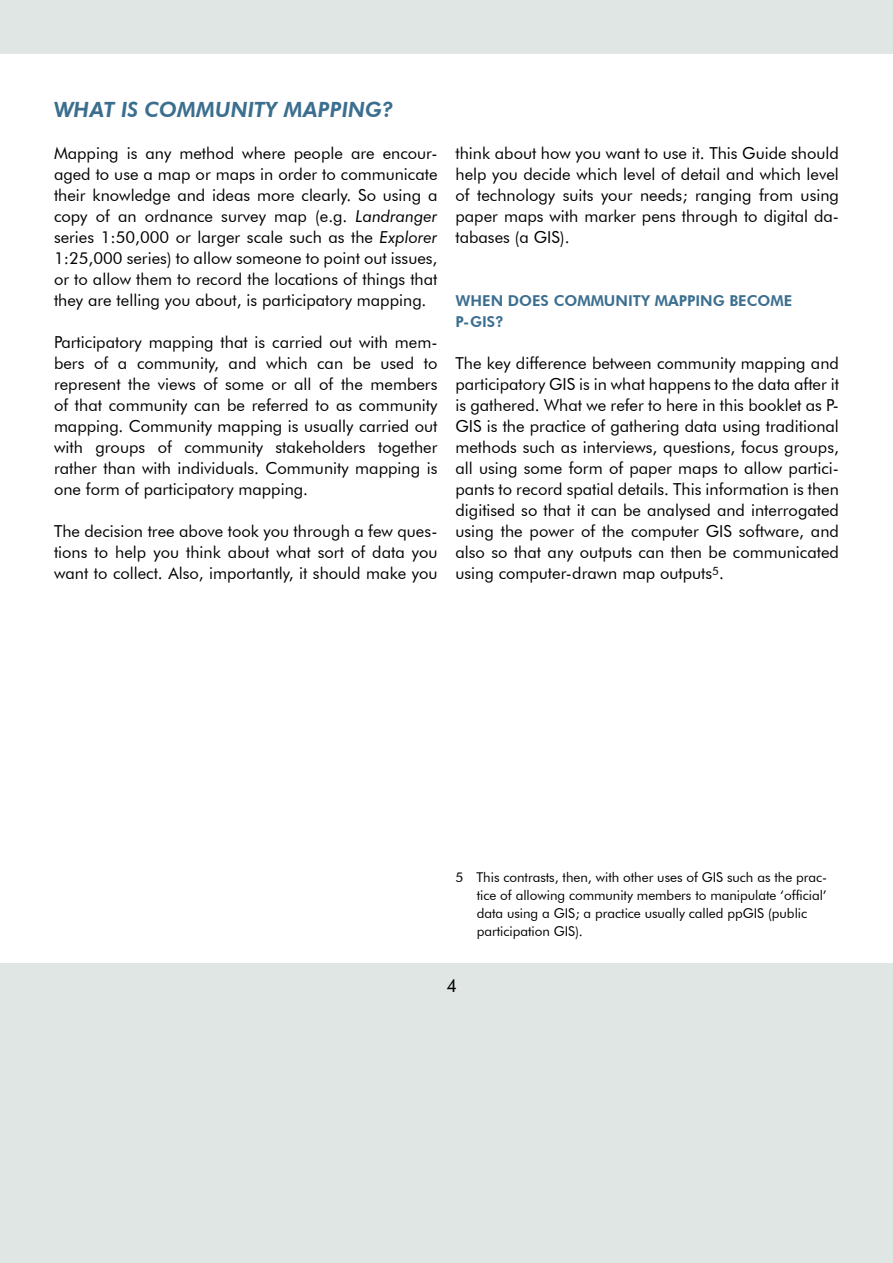
<style>
.page{position:relative;width:893px;height:1263px;background:#fff}
.page>*{position:absolute;margin:0;border:0;box-sizing:border-box;transform-origin:0 0}
.t1{font:italic 800 21px "Futura BT";color:#3b6e8f}
.t2{font:18px "Futura BT";color:#000}
.t3{font:16.5px/21px "Futura BT";color:#000;text-align:justify}
.t4{font:800 15px "Futura BT";color:#3b6e8f}
.t5{font:13.5px/18px "Futura BT";letter-spacing:-.005em;color:#000}
.s1{font-style:italic}
</style>
<div class="page">
<div style="left:0;top:0;width:893px;height:54px;background:#dfe6e3"></div>
<div style="left:0;top:963px;width:893px;height:300px;background:#dfe6e3"></div>
<p class="t1" style="left:54px;top:97px;width:341px">WHAT IS COMMUNITY MAPPING?</p>
<p class="t3" style="left:54px;top:143px;width:385px">Mapping is any method where people are encour&shy;aged to use a map or maps in order to communicate their knowledge and ideas more clearly. So using a copy of an ordnance survey map (e.g. <span class="s1">Landranger </span>series 1:50,000 or larger scale such as the <span class="s1">Explorer </span>1:25,000 series) to allow someone to point out issues, or to allow them to record the locations of things that they are telling you about, is participatory mapping.</p>
<p class="t3" style="left:54px;top:332px;width:385px">Participatory mapping that is carried out with mem&shy;bers of a community, and which can be used to represent the views of some or all of the members of that community can be referred to as community mapping. Community mapping is usually carried out with groups of community stakeholders together rather than with individuals. Community mapping is one form of participatory mapping.</p>
<p class="t3" style="left:54px;top:521px;width:385px">The decision tree above took you through a few ques&shy;tions to help you think about what sort of data you want to collect. Also, importantly, it should make you</p>
<p class="t3" style="left:455px;top:143px;width:385px">think about how you want to use it. This Guide should help you decide which level of detail and which level of technology suits your needs; ranging from using paper maps with marker pens through to digital da&shy;tabases (a GIS).</p>
<p class="t4" style="left:455px;top:292px;width:112px">WHEN DOES COMM</p>
<p class="t4" style="left:604px;top:292px;width:61px">UNITY MAPPI</p>
<p class="t4" style="left:700px;top:292px;width:60px">NG BECOM</p>
<p class="t4" style="left:784px;top:292px;width:10px">E</p>
<p class="t4" style="left:455px;top:313px;width:50px">P-GIS?</p>
<p class="t3" style="left:455px;top:353px;width:385px">The key difference between community mapping and participatory GIS is in what happens to the data after it is gathered. What we refer to here in this booklet as P-GIS is the practice of gathering data using traditional methods such as interviews, questions, focus groups, all using some form of paper maps to allow partici&shy;pants to record spatial details. This information is then digitised so that it can be analysed and interrogated using the power of the computer GIS software, and also so that any outputs can then be communicated using computer-drawn map outputs<sup>5</sup>.</p>
<p class="t5" style="left:477px;top:868px;width:352px;text-indent:-21px">5 This contrasts, then, with other uses of GIS such as the prac&shy;tice of allowing community members to manipulate ‘official’ data using a GIS; a practice usually called ppGIS (public participation GIS).</p>
<p class="t2" style="left:446px;top:974px;width:12px">4</p>
</div>
